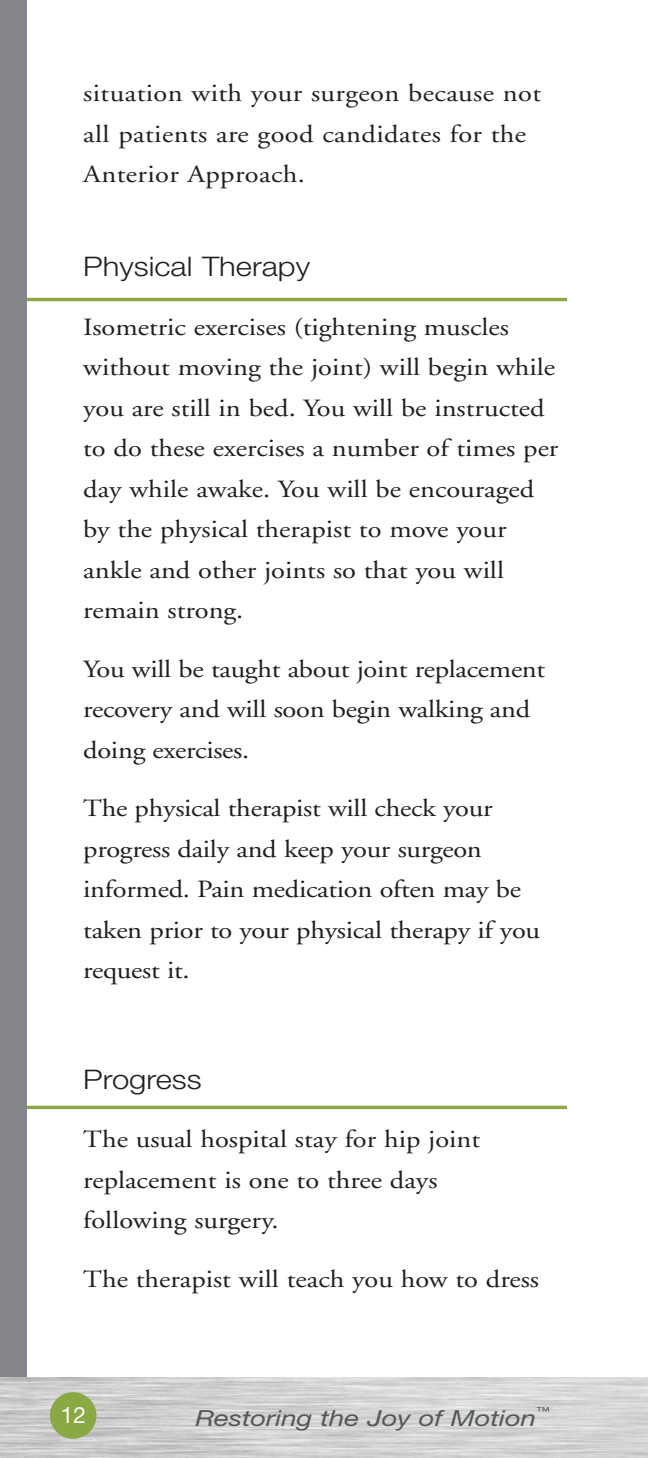
<style>
.page{position:relative;width:648px;height:1458px;background:#fff}
.page>*{position:absolute;margin:0;border:0;box-sizing:border-box;transform-origin:0 0}
.t1{font:300 27px "Helvetica Neue";color:#231f20;scale:1.15 1}
.t2{font:24.75px/40.5px "Adobe Garamond";color:#231f20;scale:1.15 1}
.t3{font:22.5px "Helvetica Neue";color:#fff}
.t4{font:italic 22.05px "Helvetica Neue";letter-spacing:-.005em;color:#545859;scale:1.25 1}
.t5{font:italic 11.03px "Helvetica Neue";color:#545859;scale:1.25 1}
</style>
<div class="page">
<hr style="left:0;top:1106px;width:567px;height:3px;background:#8aa944">
<hr style="left:0;top:298px;width:567px;height:3px;background:#8aa944">
<div style="left:0;top:0;width:26px;height:1458px;background:#84868c"></div>
<img style="left:0;top:1377px;width:648px;height:81px">
<div style="left:50px;top:1392px;width:46px;height:47px;background:#8aa944;border-radius:50%"></div>
<p class="t2" style="left:83px;top:75px;width:400px">situation with your surgeon because not all patients are good candidates for the<br>Anterior Approach.</p>
<p class="t1" style="left:83px;top:257px;width:199px">Physical Therapy</p>
<p class="t2" style="left:83px;top:309px;width:415px">Isometric exercises (tightening muscles without moving the joint) will begin while you are still in bed. You will be instructed to do these exercises a number of times per day while awake. You will be encouraged by the physical therapist to move your ankle and other joints so that you will remain strong.</p>
<p class="t2" style="left:83px;top:651px;width:403px">You will be taught about joint replacement recovery and will soon begin walking and doing exercises.</p>
<p class="t2" style="left:83px;top:791px;width:399px">The physical therapist will check your progress daily and keep your surgeon informed. Pain medication often may be taken prior to your physical therapy if you request it.</p>
<p class="t1" style="left:83px;top:1069px;width:105px">Progress</p>
<p class="t2" style="left:83px;top:1121px;width:347px">The usual hospital stay for hip joint replacement is one to three days following surgery.</p>
<p class="t2" style="left:83px;top:1261px;width:398px">The therapist will teach you how to dress</p>
<p class="t3" style="left:61px;top:1406px;width:27px">12</p>
<p class="t5" style="left:536px;top:1407px;width:12px">™</p>
<p class="t4" style="left:195px;top:1410px;width:274px">Restoring the Joy of Motion</p>
</div>
